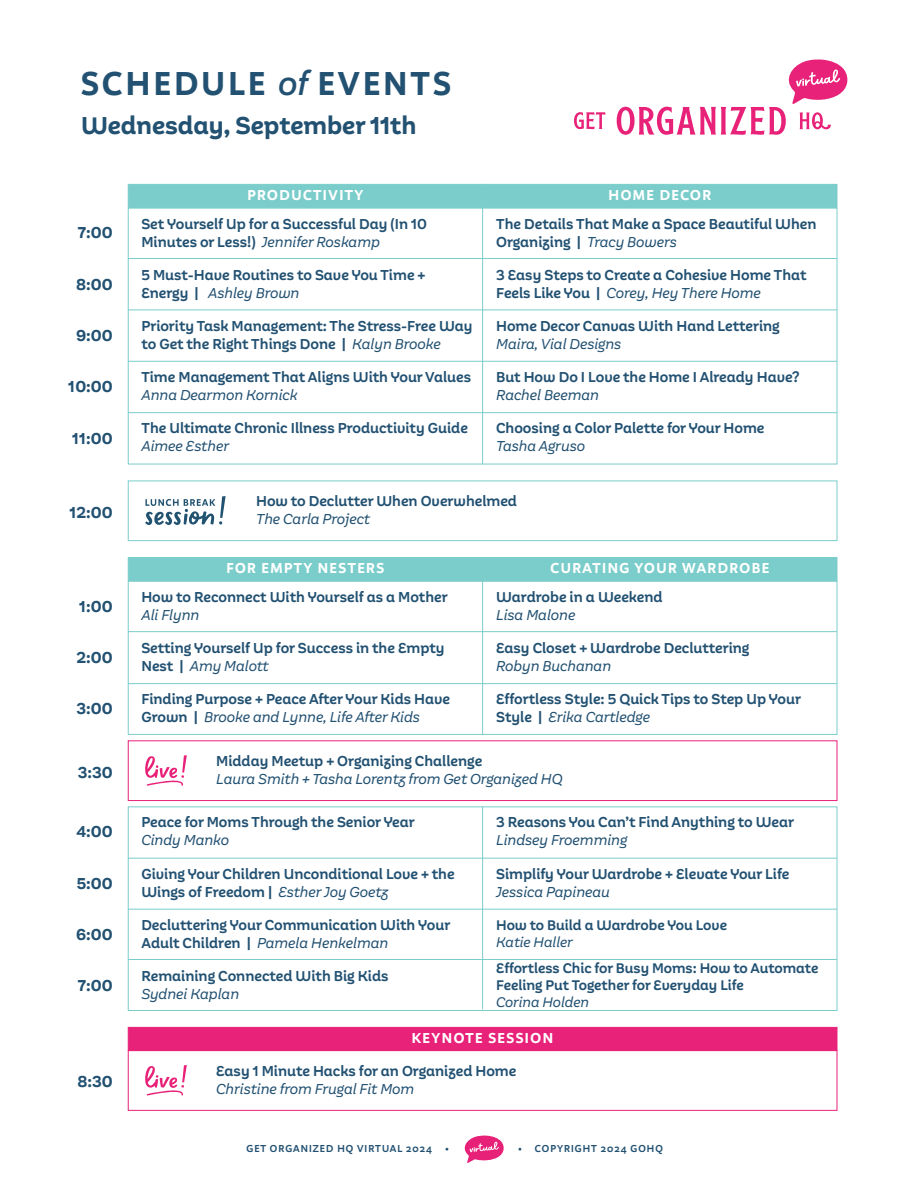
<style>
.page{position:relative;width:918px;height:1188px;background:#fff}
.page>*{position:absolute;margin:0;border:0;box-sizing:border-box;transform-origin:0 0}
.t1{font:700 34.5px "Aestetico Formal";letter-spacing:.1em;color:#225172}
.t2{font:700 25.5px "Aestetico Informal";color:#225172}
.t3{font:700 16.5px "Aestetico";color:#225172}
.t4{font:600 15px/18px "Aestetico Informal";color:#225172}
.t5{font:italic 15px "Aestetico Informal";color:#225172}
.t6{font:700 15px "Aestetico Formal";letter-spacing:.1em;color:#fff}
.t7{font:600 14.55px/17px "Aestetico Informal";color:#225172}
.t8{font:italic 14.55px "Aestetico Informal";color:#225172}
.t9{font:600 10.5px "Aestetico Formal";letter-spacing:.1em;color:#225172}
.s1{font-family:"Aestetico Informal";font-weight:500;font-style:italic}
.s2{font-weight:400;font-style:italic}
</style>
<div class="page">
<svg style="left:464px;top:1135px;width:40px;height:28px"></svg>
<svg style="left:574px;top:112px;width:31px;height:17px"></svg>
<svg style="left:617px;top:59px;width:231px;height:76px"></svg>
<div style="left:128px;top:208px;width:709px;height:256px;border:1px solid #7acdca"></div>
<hr style="left:482px;top:208px;width:1px;height:256px;background:#7acdca">
<div style="left:128px;top:184px;width:355px;height:24px;background:#7acdca"></div>
<div style="left:483px;top:184px;width:354px;height:24px;background:#7acdca"></div>
<hr style="left:128px;top:258px;width:709px;height:1px;background:#7acdca">
<hr style="left:128px;top:310px;width:709px;height:1px;background:#7acdca">
<hr style="left:128px;top:412px;width:709px;height:1px;background:#7acdca">
<hr style="left:128px;top:361px;width:709px;height:1px;background:#7acdca">
<div style="left:128px;top:1027px;width:709px;height:24px;background:#e82279"></div>
<div style="left:128px;top:1050px;width:709px;height:61px;border:1px solid #e82279"></div>
<div style="left:128px;top:481px;width:709px;height:60px;border:1px solid #7acdca"></div>
<svg style="left:145px;top:1065px;width:42px;height:31px"></svg>
<div style="left:128px;top:740px;width:709px;height:61px;border:1px solid #e82279"></div>
<svg style="left:145px;top:755px;width:42px;height:31px"></svg>
<div style="left:128px;top:581px;width:709px;height:154px;border:1px solid #7acdca"></div>
<div style="left:128px;top:557px;width:355px;height:24px;background:#7acdca"></div>
<div style="left:483px;top:557px;width:354px;height:24px;background:#7acdca"></div>
<hr style="left:128px;top:631px;width:709px;height:1px;background:#7acdca">
<hr style="left:128px;top:683px;width:709px;height:1px;background:#7acdca">
<hr style="left:482px;top:581px;width:1px;height:153px;background:#7acdca">
<hr style="left:128px;top:909px;width:709px;height:1px;background:#7acdca">
<hr style="left:482px;top:806px;width:1px;height:203px;background:#7acdca">
<div style="left:128px;top:806px;width:709px;height:205px;border:1px solid #7acdca"></div>
<hr style="left:128px;top:959px;width:709px;height:1px;background:#7acdca">
<hr style="left:128px;top:858px;width:709px;height:1px;background:#7acdca">
<svg style="left:145px;top:496px;width:81px;height:29px"></svg>
<h1 class="t1" style="left:81px;top:63px;width:371px">SCHEDULE <span class="s1">of</span> EVENTS</h1>
<h2 class="t2" style="left:81px;top:111px;width:337px">Wednesday, September 11th</h2>
<p class="t3" style="left:78px;top:223px;width:36px">7:00</p>
<p class="t3" style="left:76px;top:274px;width:38px">8:00</p>
<p class="t3" style="left:76px;top:326px;width:38px">9:00</p>
<p class="t3" style="left:68px;top:377px;width:46px">10:00</p>
<p class="t3" style="left:72px;top:428px;width:42px">11:00</p>
<p class="t3" style="left:70px;top:502px;width:45px">12:00</p>
<p class="t3" style="left:79px;top:596px;width:35px">1:00</p>
<p class="t3" style="left:77px;top:648px;width:38px">2:00</p>
<p class="t3" style="left:77px;top:699px;width:38px">3:00</p>
<p class="t3" style="left:78px;top:762px;width:36px">3:30</p>
<p class="t3" style="left:76px;top:822px;width:38px">4:00</p>
<p class="t3" style="left:77px;top:873px;width:38px">5:00</p>
<p class="t3" style="left:76px;top:925px;width:38px">6:00</p>
<p class="t3" style="left:78px;top:976px;width:36px">7:00</p>
<p class="t3" style="left:78px;top:1072px;width:37px">8:30</p>
<p class="t6" style="left:247px;top:186px;width:118px">PRODUCTIVITY</p>
<p class="t6" style="left:609px;top:186px;width:104px">HOME DECOR</p>
<p class="t4" style="left:141px;top:215px;width:287px">Set Yourself Up for a Successful Day (In 10<br>Minutes or Less!) <span class="s2">Jennifer Roskamp</span></p>
<p class="t4" style="left:141px;top:266px;width:286px">5 Must-Have Routines to Save You Time +<br>Energy | <span class="s2">Ashley Brown</span></p>
<p class="t4" style="left:496px;top:215px;width:322px">The Details That Make a Space Beautiful When<br>Organizing | <span class="s2">Tracy Bowers</span></p>
<p class="t4" style="left:496px;top:266px;width:312px">3 Easy Steps to Create a Cohesive Home That<br>Feels Like You | <span class="s2">Corey, Hey There Home</span></p>
<p class="t4" style="left:141px;top:317px;width:333px">Priority Task Management: The Stress-Free Way to Get the Right Things Done | <span class="s2">Kalyn Brooke</span></p>
<p class="t4" style="left:496px;top:317px;width:285px">Home Decor Canvas With Hand Lettering</p>
<p class="t5" style="left:496px;top:335px;width:127px">Maira, Vial Designs</p>
<p class="t4" style="left:141px;top:368px;width:331px">Time Management That Aligns With Your Values</p>
<p class="t5" style="left:141px;top:387px;width:158px">Anna Dearmon Kornick</p>
<p class="t4" style="left:496px;top:368px;width:305px">But How Do I Love the Home I Already Have?</p>
<p class="t5" style="left:496px;top:387px;width:104px">Rachel Beeman</p>
<p class="t4" style="left:141px;top:420px;width:328px">The Ultimate Chronic Illness Productivity Guide</p>
<p class="t5" style="left:141px;top:438px;width:89px">Aimee Esther</p>
<p class="t4" style="left:496px;top:420px;width:270px">Choosing a Color Palette for Your Home</p>
<p class="t5" style="left:496px;top:438px;width:91px">Tasha Agruso</p>
<p class="t4" style="left:256px;top:492px;width:262px">How to Declutter When Overwhelmed</p>
<p class="t5" style="left:256px;top:510px;width:115px">The Carla Project</p>
<p class="t6" style="left:226px;top:559px;width:159px">FOR EMPTY NESTERS</p>
<p class="t6" style="left:550px;top:559px;width:220px">CURATING YOUR WARDROBE</p>
<p class="t4" style="left:141px;top:588px;width:308px">How to Reconnect With Yourself as a Mother</p>
<p class="t5" style="left:141px;top:606px;width:59px">Ali Flynn</p>
<p class="t4" style="left:496px;top:588px;width:168px">Wardrobe in a Weekend</p>
<p class="t5" style="left:496px;top:606px;width:81px">Lisa Malone</p>
<p class="t4" style="left:141px;top:639px;width:305px">Setting Yourself Up for Success in the Empty<br>Nest | <span class="s2">Amy Malott</span></p>
<p class="t4" style="left:496px;top:639px;width:255px">Easy Closet + Wardrobe Decluttering</p>
<p class="t5" style="left:496px;top:658px;width:117px">Robyn Buchanan</p>
<p class="t4" style="left:141px;top:691px;width:310px">Finding Purpose + Peace After Your Kids Have<br>Grown | <span class="s2">Brooke and Lynne, Life After Kids</span></p>
<p class="t4" style="left:496px;top:691px;width:306px">Effortless Style: 5 Quick Tips to Step Up Your<br>Style | <span class="s2">Erika Cartledge</span></p>
<p class="t4" style="left:216px;top:752px;width:268px">Midday Meetup + Organizing Challenge</p>
<p class="t5" style="left:216px;top:770px;width:348px">Laura Smith + Tasha Lorentz from Get Organized HQ</p>
<p class="t4" style="left:141px;top:814px;width:275px">Peace for Moms Through the Senior Year</p>
<p class="t5" style="left:141px;top:832px;width:89px">Cindy Manko</p>
<p class="t4" style="left:496px;top:814px;width:299px">3 Reasons You Can’t Find Anything to Wear</p>
<p class="t5" style="left:496px;top:832px;width:133px">Lindsey Froemming</p>
<p class="t4" style="left:141px;top:865px;width:315px">Giving Your Children Unconditional Love + the<br>Wings of Freedom | <span class="s2">Esther Joy Goetz</span></p>
<p class="t4" style="left:496px;top:865px;width:295px">Simplify Your Wardrobe + Elevate Your Life</p>
<p class="t5" style="left:496px;top:883px;width:115px">Jessica Papineau</p>
<p class="t4" style="left:141px;top:916px;width:310px">Decluttering Your Communication With Your<br>Adult Children | <span class="s2">Pamela Henkelman</span></p>
<p class="t7" style="left:496px;top:917px;width:232px">How to Build a Wardrobe You Love</p>
<p class="t8" style="left:496px;top:934px;width:78px">Katie Haller</p>
<p class="t4" style="left:141px;top:967px;width:249px">Remaining Connected With Big Kids</p>
<p class="t5" style="left:141px;top:985px;width:99px">Sydnei Kaplan</p>
<p class="t7" style="left:496px;top:960px;width:324px">Effortless Chic for Busy Moms: How to Automate<br>Feeling Put Together for Everyday Life</p>
<p class="t8" style="left:496px;top:994px;width:94px">Corina Holden</p>
<p class="t6" style="left:412px;top:1029px;width:143px">KEYNOTE SESSION</p>
<p class="t4" style="left:216px;top:1062px;width:302px">Easy 1 Minute Hacks for an Organized Home</p>
<p class="t5" style="left:216px;top:1080px;width:200px">Christine from Frugal Fit Mom</p>
<p class="t9" style="left:247px;top:1142px;width:204px">GET ORGANIZED HQ VIRTUAL 2024 •</p>
<p class="t9" style="left:518px;top:1142px;width:146px">• COPYRIGHT 2024 GOHQ</p>
</div>
